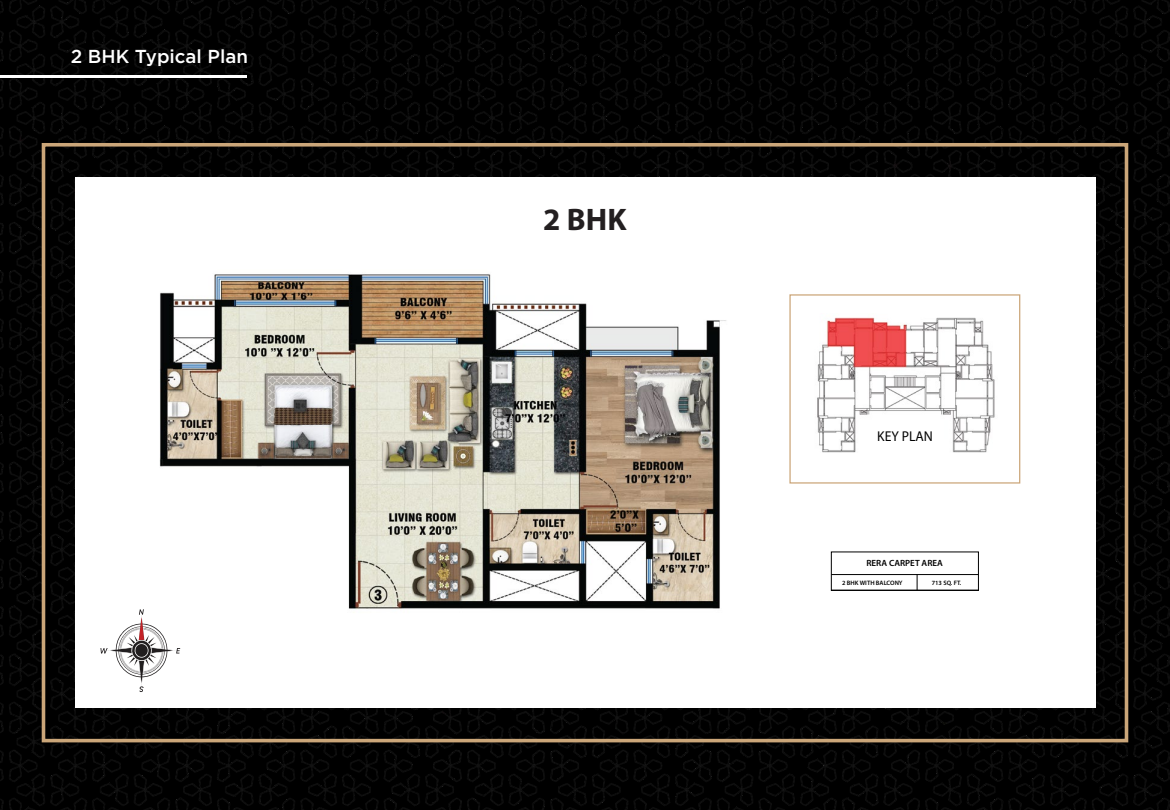
<style>
.page{position:relative;width:1170px;height:810px;background:#fff}
.page>*{position:absolute;margin:0;border:0;box-sizing:border-box;transform-origin:0 0}
.t1{font:700 31.25px "Myriad Pro";color:#231f20}
.t2{font:500 18.75px "Gotham";color:#fff}
.t3{font:14.25px "Myriad Pro";color:#000;scale:.96 1}
.t4{font:600 9px "Myriad Pro";color:#000}
.t5{font:600 6.38px "Myriad Pro";color:#000}
</style>
<div class="page">
<img style="left:1px;top:0;width:1168px;height:810px">
<div style="left:42px;top:143px;width:1086px;height:599px;border:4px solid #cba679"></div>
<img style="left:1px;top:75px;width:246px;height:3px">
<div style="left:75px;top:177px;width:1020px;height:531px;background:#fff"></div>
<img style="left:159px;top:274px;width:567px;height:335px">
<div style="left:182px;top:495px;width:120px;height:156px;background:#fff"></div>
<img style="left:817px;top:317px;width:178px;height:136px">
<div style="left:789px;top:294px;width:231px;height:190px;border:1px solid #cba679"></div>
<svg style="left:917px;top:575px;width:1px;height:14px"></svg>
<div style="left:831px;top:552px;width:148px;height:39px;border:1px solid #000"></div>
<hr style="left:831px;top:574px;width:147px;height:1px;background:#000">
<svg style="left:100px;top:609px;width:80px;height:83px"></svg>
<h2 class="t2" style="left:71px;top:44px;width:179px">2 BHK Typical Plan</h2>
<h1 class="t1" style="left:543px;top:199px;width:85px">2 BHK</h1>
<h3 class="t3" style="left:877px;top:428px;width:60px">KEY PLAN</h3>
<h3 class="t4" style="left:866px;top:557px;width:78px">RERA CARPET AREA</h3>
<p class="t5" style="left:842px;top:579px;width:62px">2 BHK WITH BALCONY</p>
<p class="t5" style="left:932px;top:579px;width:31px">713 SQ. FT.</p>
</div>
